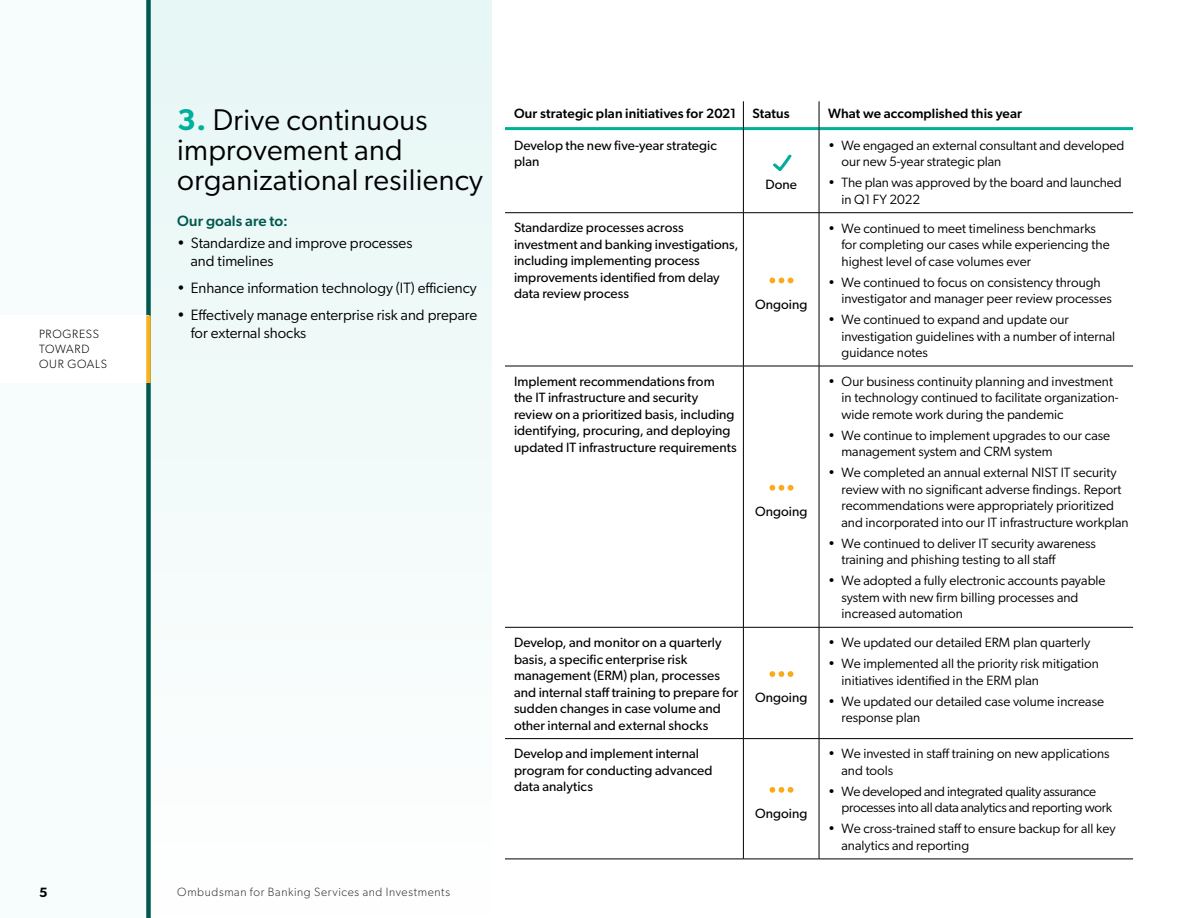
<style>
.page{position:relative;width:1188px;height:918px;background:#fff}
.page>*{position:absolute;margin:0;border:0;box-sizing:border-box;transform-origin:0 0}
.Large_Subhead{font:30px/30px "Gibson";letter-spacing:.01em;color:#000}
.Body_Bullets{font:15px/18px "Gibson";color:#000}
.t1{font:500 15px "Gibson";letter-spacing:.005em;color:#00594f}
.t2{font:13.5px/16.5px "Gibson";color:#000}
.Table_Body_Copy{font:13.5px/16.5px "Gibson";letter-spacing:.005em;color:#000}
.t3{font:13.5px/16.5px "Gibson";letter-spacing:-.02em;color:#000}
.Table_head{font:500 13.5px "Gibson";letter-spacing:.01em;color:#000}
.t4{font:600 13.5px "Gibson";color:#000}
.t5{font:300 12px "Gibson";letter-spacing:.055em;color:#333}
.t6{font:300 12px/15px "Gibson";letter-spacing:.06em;color:#000}
.s1{font-weight:600;color:#00b09a}
</style>
<div class="page">
<div style="left:146px;top:0;width:346px;height:918px;background:#f2fbfa"></div>
<hr style="left:505px;top:127px;width:238px;height:3px;background:#00b09a">
<hr style="left:744px;top:127px;width:75px;height:3px;background:#00b09a">
<hr style="left:819px;top:127px;width:314px;height:3px;background:#00b09a">
<hr style="left:743px;top:212px;width:76px;height:1px;background:#000">
<hr style="left:743px;top:366px;width:76px;height:1px;background:#000">
<hr style="left:743px;top:627px;width:76px;height:1px;background:#000">
<hr style="left:743px;top:738px;width:76px;height:1px;background:#000">
<hr style="left:743px;top:859px;width:76px;height:1px;background:#000">
<svg style="left:743px;top:101px;width:1px;height:28px"></svg>
<svg style="left:819px;top:101px;width:1px;height:28px"></svg>
<hr style="left:743px;top:129px;width:1px;height:84px;background:#000">
<hr style="left:819px;top:129px;width:1px;height:84px;background:#000">
<hr style="left:505px;top:212px;width:238px;height:1px;background:#000">
<hr style="left:743px;top:213px;width:1px;height:153px;background:#000">
<hr style="left:819px;top:212px;width:314px;height:1px;background:#000">
<hr style="left:819px;top:213px;width:1px;height:153px;background:#000">
<hr style="left:505px;top:366px;width:238px;height:1px;background:#000">
<hr style="left:743px;top:366px;width:1px;height:261px;background:#000">
<hr style="left:819px;top:366px;width:314px;height:1px;background:#000">
<hr style="left:819px;top:366px;width:1px;height:261px;background:#000">
<hr style="left:505px;top:627px;width:238px;height:1px;background:#000">
<hr style="left:743px;top:627px;width:1px;height:111px;background:#000">
<hr style="left:819px;top:627px;width:314px;height:1px;background:#000">
<hr style="left:819px;top:627px;width:1px;height:111px;background:#000">
<hr style="left:505px;top:738px;width:238px;height:1px;background:#000">
<hr style="left:743px;top:739px;width:1px;height:120px;background:#000">
<hr style="left:819px;top:738px;width:314px;height:1px;background:#000">
<hr style="left:819px;top:739px;width:1px;height:120px;background:#000">
<hr style="left:505px;top:859px;width:238px;height:1px;background:#000">
<hr style="left:819px;top:859px;width:314px;height:1px;background:#000">
<svg style="left:773px;top:154px;width:19px;height:17px"></svg>
<svg style="left:769px;top:278px;width:24px;height:5px"></svg>
<svg style="left:769px;top:485px;width:24px;height:6px"></svg>
<svg style="left:769px;top:671px;width:24px;height:6px"></svg>
<svg style="left:769px;top:787px;width:24px;height:6px"></svg>
<div style="left:0;top:0;width:146px;height:918px;background:#f7fdfc"></div>
<div style="left:146px;top:0;width:5px;height:918px;background:#00594f"></div>
<div style="left:0;top:316px;width:148px;height:67px;background:#fff"></div>
<div style="left:146px;top:316px;width:5px;height:67px;background:#f6b221"></div>
<p class="t6" style="left:39px;top:327px;width:69px">PROGRESS<br>TOWARD<br>OUR GOALS</p>
<p class="Large_Subhead" style="left:177px;top:104px;width:307px"><span class="s1">3.</span> Drive continuous improvement and organizational resiliency</p>
<p class="t1" style="left:177px;top:212px;width:112px">Our goals are to:</p>
<p class="Body_Bullets" style="left:191px;top:234px;width:223px;text-indent:-14px">• Standardize and improve processes and timelines</p>
<p class="Body_Bullets" style="left:177px;top:279px;width:301px">• Enhance information technology (IT) efficiency</p>
<p class="Body_Bullets" style="left:191px;top:306px;width:288px;text-indent:-14px">• Effectively manage enterprise risk and prepare for external shocks</p>
<p class="t4" style="left:39px;top:885px;width:10px">5</p>
<p class="t5" style="left:177px;top:885px;width:274px">Ombudsman for Banking Services and Investments</p>
<p class="Table_head" style="left:514px;top:105px;width:224px">Our strategic plan initiatives for 2021</p>
<p class="Table_head" style="left:752px;top:105px;width:39px">Status</p>
<p class="Table_head" style="left:828px;top:105px;width:195px">What we accomplished this year</p>
<p class="Table_Body_Copy" style="left:514px;top:137px;width:204px">Develop the new five-year strategic plan</p>
<p class="Table_Body_Copy" style="left:765px;top:176px;width:33px">Done</p>
<p class="t2" style="left:842px;top:137px;width:284px;text-indent:-14px">• We engaged an external consultant and developed our new 5-year strategic plan</p>
<p class="t2" style="left:842px;top:174px;width:282px;text-indent:-14px">• The plan was approved by the board and launched in Q1 FY 2022</p>
<p class="Table_Body_Copy" style="left:514px;top:219px;width:226px">Standardize processes across investment and banking investigations, including implementing process improvements identified from delay data review process</p>
<p class="Table_Body_Copy" style="left:755px;top:295px;width:54px">Ongoing</p>
<p class="Table_Body_Copy" style="left:514px;top:373px;width:224px">Implement recommendations from the IT infrastructure and security review on a prioritized basis, including identifying, procuring, and deploying updated IT infrastructure requirements</p>
<p class="Table_Body_Copy" style="left:755px;top:503px;width:54px">Ongoing</p>
<p class="Table_Body_Copy" style="left:514px;top:634px;width:226px">Develop, and monitor on a quarterly basis, a specific enterprise risk management (ERM) plan, processes and internal staff training to prepare for sudden changes in case volume and other internal and external shocks</p>
<p class="Table_Body_Copy" style="left:514px;top:745px;width:200px">Develop and implement internal program for conducting advanced data analytics</p>
<p class="Table_Body_Copy" style="left:755px;top:689px;width:54px">Ongoing</p>
<p class="Table_Body_Copy" style="left:755px;top:805px;width:54px">Ongoing</p>
<p class="t2" style="left:842px;top:219px;width:270px;text-indent:-14px">• We continued to meet timeliness benchmarks for completing our cases while experiencing the highest level of case volumes ever</p>
<p class="t2" style="left:842px;top:273px;width:272px;text-indent:-14px">• We continued to focus on consistency through investigator and manager peer review processes</p>
<p class="t2" style="left:842px;top:311px;width:275px;text-indent:-14px">• We continued to expand and update our investigation guidelines with a number of internal guidance notes</p>
<p class="t2" style="left:842px;top:373px;width:279px;text-indent:-14px">• Our business continuity planning and investment in technology continued to facilitate organization&shy;wide remote work during the pandemic</p>
<p class="t2" style="left:842px;top:427px;width:270px;text-indent:-14px">• We continue to implement upgrades to our case management system and CRM system</p>
<p class="t2" style="left:842px;top:464px;width:289px;text-indent:-14px">• We completed an annual external NIST IT security review with no significant adverse fi ndings. Report recommendations were appropriately prioritized and incorporated into our IT infrastructure workplan</p>
<p class="t2" style="left:842px;top:535px;width:256px;text-indent:-14px">• We continued to deliver IT security awareness training and phishing testing to all staff</p>
<p class="t2" style="left:842px;top:572px;width:266px;text-indent:-14px">• We adopted a fully electronic accounts payable system with new fi rm billing processes and increased automation</p>
<p class="t2" style="left:828px;top:634px;width:264px">• We updated our detailed ERM plan quarterly</p>
<p class="t2" style="left:842px;top:655px;width:259px;text-indent:-14px">• We implemented all the priority risk mitigation initiatives identified in the ERM plan</p>
<p class="t2" style="left:842px;top:693px;width:264px;text-indent:-14px">• We updated our detailed case volume increase response plan</p>
<p class="t2" style="left:842px;top:745px;width:270px;text-indent:-14px">• We invested in staff training on new applications and tools</p>
<p class="t3" style="left:842px;top:783px;width:272px;text-indent:-14px">• We developed and integrated quality assurance processes into all data analytics and reporting work</p>
<p class="t2" style="left:842px;top:820px;width:276px;text-indent:-14px">• We cross-trained staff to ensure backup for all key analytics and reporting</p>
</div>
